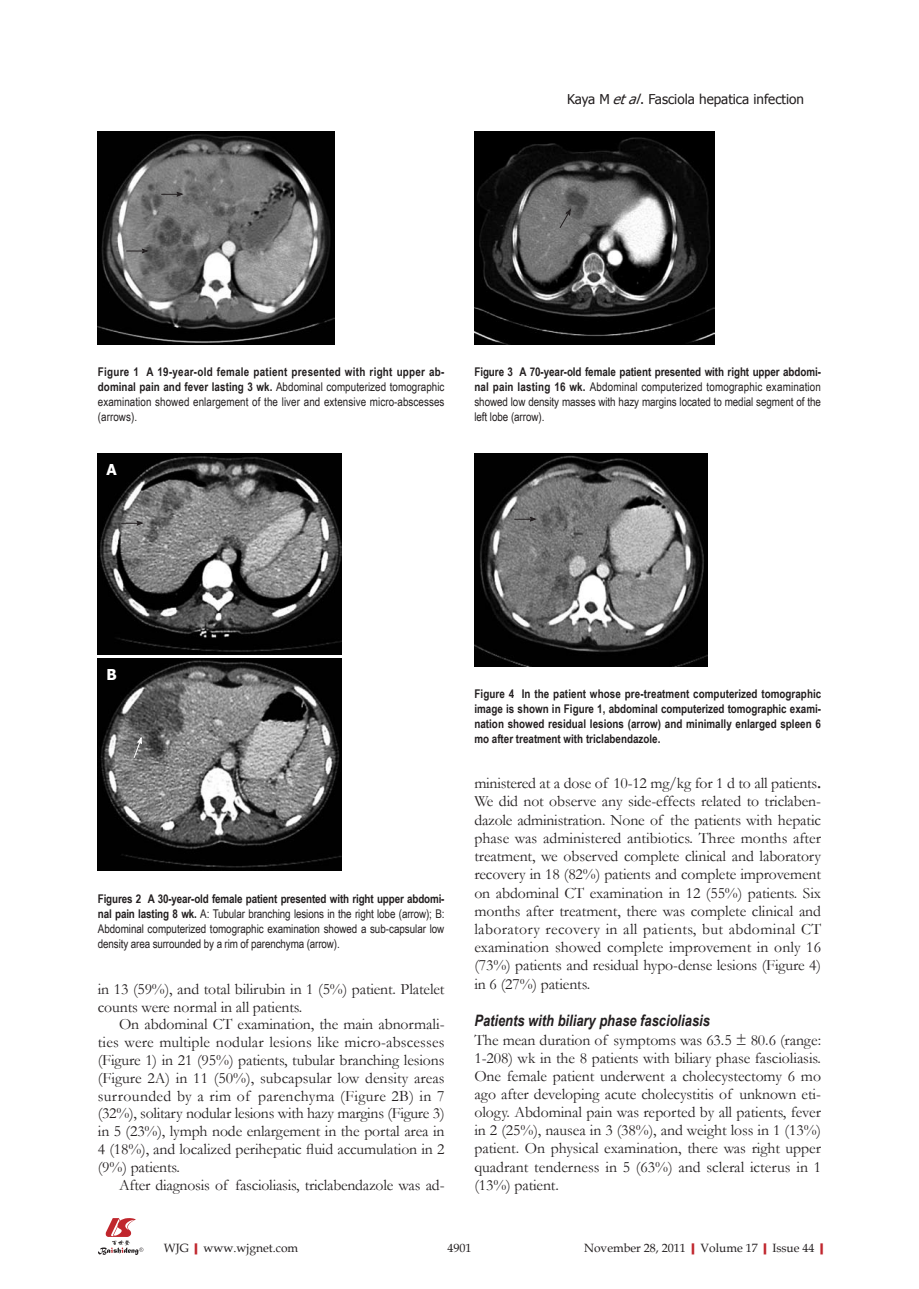
<style>
.page{position:relative;width:919px;height:1289px;background:#fff}
.page>*{position:absolute;margin:0;border:0;box-sizing:border-box;transform-origin:0 0}
.正文缩进{font:15.75px/18.3px "Garamond";letter-spacing:-.01em;color:#231f20;text-align:justify}
.正文{font:15.75px/18.1px "Garamond";color:#231f20;text-align:justify}
.二级标题{font:italic 700 15.75px "Arial Narrow";color:#231f20}
.Tahoma-7{font:700 15px "Tahoma";color:#fff}
.t1{font:13.5px "Tahoma";color:#231f20}
.照片说明{font:12px/15px "Arial Narrow";letter-spacing:-.005em;color:#231f20;text-align:justify}
.照片说明-2{font:700 12px/15px "Arial Narrow";color:#231f20;text-align:justify}
.t2{font:12px "Book Antiqua";color:#231f20}
.s1{font-style:italic}
.s2{font-weight:700}
.s3{font-size:16.5px}
.s4{font-weight:700;color:#c0262d}
</style>
<div class="page">
<svg style="left:98px;top:1218px;width:45px;height:36px"></svg>
<img style="left:98px;top:132px;width:236px;height:212px">
<svg style="left:161px;top:192px;width:22px;height:5px"></svg>
<svg style="left:126px;top:248px;width:22px;height:5px"></svg>
<img style="left:98px;top:453px;width:243px;height:201px">
<img style="left:98px;top:658px;width:243px;height:213px">
<svg style="left:121px;top:521px;width:22px;height:4px"></svg>
<svg style="left:134px;top:737px;width:8px;height:21px"></svg>
<img style="left:474px;top:132px;width:240px;height:212px">
<svg style="left:559px;top:209px;width:12px;height:19px"></svg>
<img style="left:474px;top:453px;width:233px;height:213px">
<svg style="left:514px;top:517px;width:22px;height:4px"></svg>
<p class="t1" style="left:567px;top:90px;width:238px">Kaya M <span class="s1">etal</span>. Fasciola hepatica infection</p>
<p class="照片说明" style="left:98px;top:363px;width:348px"><span class="s2">Figure 1 A 19-year-old female patient presented with right upper ab&shy;dominal pain and fever lasting 3 wk.</span> Abdominal computerized tomographic examination showed enlargement of the liver and extensive micro-abscesses (arrows).</p>
<p class="Tahoma-7" style="left:106px;top:459px;width:12px">A</p>
<p class="照片说明" style="left:474px;top:363px;width:348px"><span class="s2">Figure 3 A 70-year-old female patient presented with right upper abdomi&shy;nal pain lasting 16 wk.</span> Abdominal computerized tomographic examination showed low density masses with hazy margins located to medial segment of the left lobe (arrow).</p>
<p class="Tahoma-7" style="left:106px;top:663px;width:12px">B</p>
<p class="照片说明" style="left:98px;top:890px;width:348px"><span class="s2">Figures 2 A 30-year-old female patient presented with right upper abdomi&shy;nal pain lasting 8 wk.</span> A: Tubular branching lesions in the right lobe (arrow); B:<br>Abdominal computerized tomographic examination showed a sub-capsular low density area surrounded by a rim of parenchyma (arrow).</p>
<p class="正文缩进" style="left:98px;top:979px;width:348px;line-height:17.9px">in 13 (59%), and total bilirubin in 1 (5%) patient. Platelet counts were normal in all patients.</p>
<p class="正文缩进" style="left:98px;top:1015px;width:348px;line-height:17.9px;text-indent:21px">On abdominal CT examination, the main abnormali&shy;ties were multiple nodular lesions like micro-abscesses (Figure 1) in 21 (95%) patients, tubular branching lesions (Figure 2A) in 11 (50%), subcapsular low density areas surrounded by a rim of parenchyma (Figure 2B) in 7 (32%), solitary nodular lesions with hazy margins (Figure 3) in 5 (23%), lymph node enlargement in the portal area in 4 (18%), and localized perihepatic fluid accumulation in 2 (9%) patients.</p>
<p class="正文缩进" style="left:119px;top:1174px;width:327px">After diagnosis of fascioliasis, triclabendazole was ad-</p>
<p class="照片说明-2" style="left:474px;top:685px;width:348px">Figure 4 In the patient whose pre-treatment computerized tomographic image is shown in Figure 1, abdominal computerized tomographic exami&shy;nation showed residual lesions (arrow) and minimally enlarged spleen 6 mo after treatment with triclabendazole.</p>
<p class="正文缩进" style="left:474px;top:773px;width:348px">ministered at a dose of 10-12 mg/kg for 1 d to all patients<span class="s2">.<br></span>We did not observe any side-effects related to triclaben&shy;dazole administration. None of the patients with hepatic phase was administered antibiotics. Three months after treatment, we observed complete clinical and laboratory recovery in 18 (82%) patients and complete improvement on abdominal CT examination in 12 (55%) patients. Six months after treatment, there was complete clinical and laboratory recovery in all patients, but abdominal CT examination showed complete improvement in only 16 (73%) patients and residual hypo-dense lesions (Figure 4) in 6 (27%) patients.</p>
<p class="二级标题" style="left:474px;top:1008px;width:237px">Patients with biliary phase fascioliasis</p>
<p class="正文" style="left:474px;top:1030px;width:348px">The mean duration of symptoms was 63.5 <span class="s3">±</span> 80.6 (range:<br>1-208) wk in the 8 patients with biliary phase fascioliasis.<br>One female patient underwent a cholecystectomy 6 mo ago after developing acute cholecystitis of unknown eti&shy;ology. Abdominal pain was reported by all patients, fever in 2 (25%), nausea in 3 (38%), and weight loss in 1 (13%) patient. On physical examination, there was right upper quadrant tenderness in 5 (63%) and scleral icterus in 1 (13%) patient.</p>
<p class="t2" style="left:164px;top:1239px;width:136px">WJG<span class="s4">|</span>www.wjgnet.com</p>
<p class="t2" style="left:447px;top:1239px;width:25px">4901</p>
<p class="t2" style="left:584px;top:1239px;width:246px">November 28, 2011<span class="s4">|</span>Volume 17<span class="s4">|</span>Issue 44<span class="s4">|</span></p>
</div>
